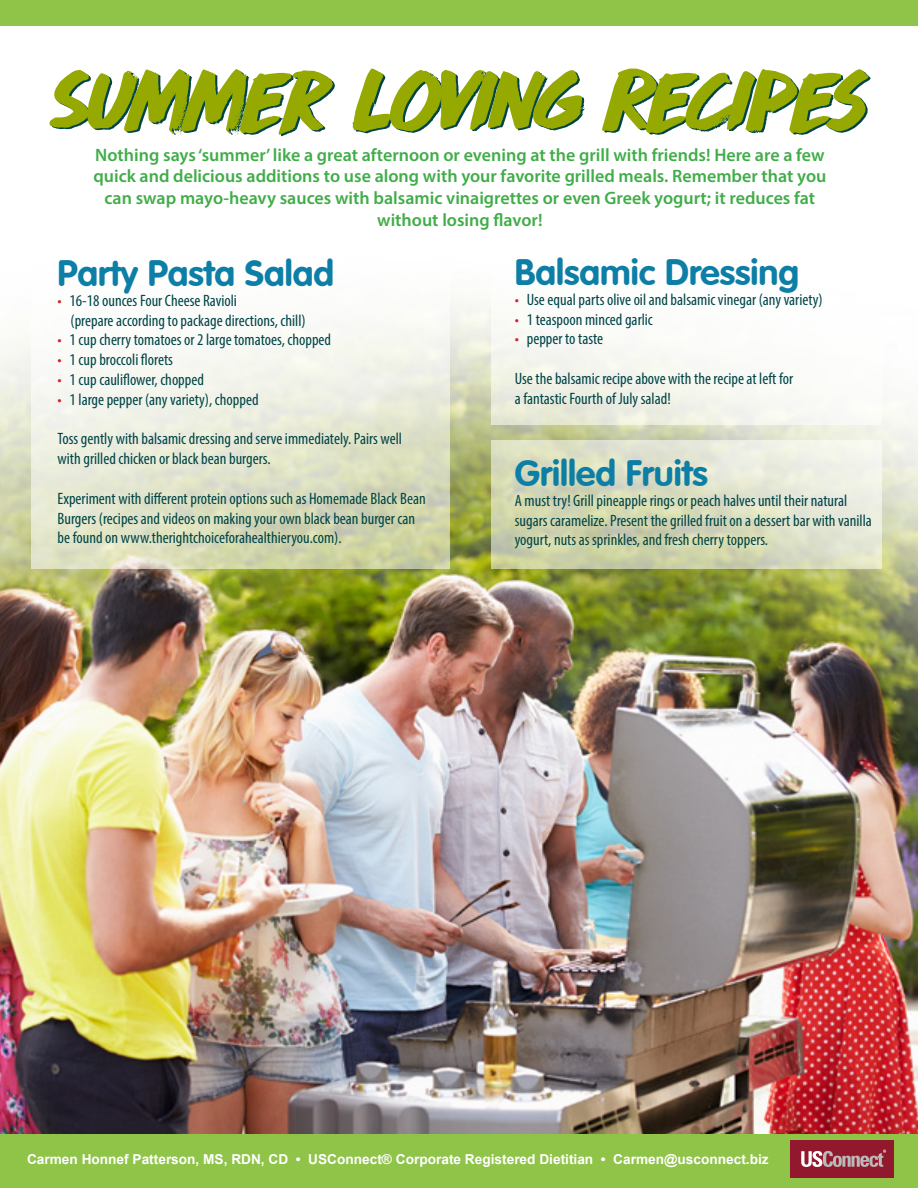
<style>
.page{position:relative;width:918px;height:1188px;background:#fff}
.page>*{position:absolute;margin:0;border:0;box-sizing:border-box;transform-origin:0 0}
.t1{font:78px "DK Drop Dead Gorgeous";letter-spacing:-.16em;color:#96a900}
.t2{font:700 36px "VAG Rounded";color:#0d7ea6}
.t3{font:600 18px/21.6px "Myriad Pro";color:#41ad49;text-align:center}
.t4{font:condensed 16.5px/19.8px "Myriad Pro";color:#014548}
.t5{font:700 13.65px "Arial";color:#fff}
.s1{color:#d2232a}
</style>
<div class="page">
<img style="left:0;top:25px;width:918px;height:1109px">
<svg style="left:491px;top:440px;width:390px;height:129px"></svg>
<svg style="left:491px;top:232px;width:390px;height:193px"></svg>
<svg style="left:32px;top:232px;width:418px;height:337px"></svg>
<div style="left:0;top:0;width:918px;height:25px;background:#8fc449"></div>
<div style="left:0;top:1134px;width:918px;height:54px;background:#8fc449"></div>
<div style="left:791px;top:1140px;width:103px;height:38px;background:#92192d"></div>
<svg style="left:801px;top:1150px;width:85px;height:17px"></svg>
<h1 class="t1" style="left:47px;top:50px;width:823px">SUMMER LOVING RECIPES</h1>
<p class="t3" style="left:93px;top:144px;width:735px">Nothing says ‘summer’ like a great afternoon or evening at the grill with friends! Here are a few quick and delicious additions to use along with your favorite grilled meals. Remember that you can swap mayo-heavy sauces with balsamic vinaigrettes or even Greek yogurt; it reduces fat without losing flavor!</p>
<h2 class="t2" style="left:58px;top:252px;width:278px">Party Pasta Salad</h2>
<p class="t4" style="left:71px;top:290px;width:237px;text-indent:-13px"><span class="s1">•</span> 16-18 ounces Four Cheese Ravioli<br>(prepare according to package directions, chill)</p>
<p class="t4" style="left:58px;top:330px;width:275px"><span class="s1">•</span> 1 cup cherry tomatoes or 2 large tomatoes, chopped</p>
<p class="t4" style="left:58px;top:350px;width:117px"><span class="s1">•</span> 1 cup broccoli florets</p>
<p class="t4" style="left:58px;top:369px;width:148px"><span class="s1">•</span> 1 cup cauliflower, chopped</p>
<p class="t4" style="left:58px;top:389px;width:203px"><span class="s1">•</span> 1 large pepper (any variety), chopped</p>
<p class="t4" style="left:58px;top:429px;width:346px">Toss gently with balsamic dressing and serve immediately. Pairs well with grilled chicken or black bean burgers.</p>
<p class="t4" style="left:58px;top:488px;width:370px">Experiment with different protein options such as Homemade Black Bean<br>Burgers (recipes and videos on making your own black bean burger can be found on www.therightchoiceforahealthieryou.com).</p>
<h2 class="t2" style="left:515px;top:251px;width:286px">Balsamic Dressing</h2>
<p class="t4" style="left:515px;top:289px;width:309px"><span class="s1">•</span> Use equal parts olive oil and balsamic vinegar (any variety)</p>
<p class="t4" style="left:515px;top:309px;width:140px"><span class="s1">•</span> 1 teaspoon minced garlic</p>
<p class="t4" style="left:515px;top:329px;width:90px"><span class="s1">•</span> pepper to taste</p>
<p class="t4" style="left:515px;top:369px;width:280px">Use the balsamic recipe above with the recipe at left for a fantastic Fourth of July salad!</p>
<h2 class="t2" style="left:515px;top:452px;width:194px">Grilled Fruits</h2>
<p class="t4" style="left:515px;top:490px;width:359px">A must try! Grill pineapple rings or peach halves until their natural sugars caramelize. Present the grilled fruit on a dessert bar with vanilla yogurt, nuts as sprinkles, and fresh cherry toppers.</p>
<p class="t5" style="left:27px;top:1150px;width:743px">Carmen Honnef Patterson, MS, RDN, CD • USConnect® Corporate Registered Dietitian • Carmen@usconnect.biz</p>
</div>
